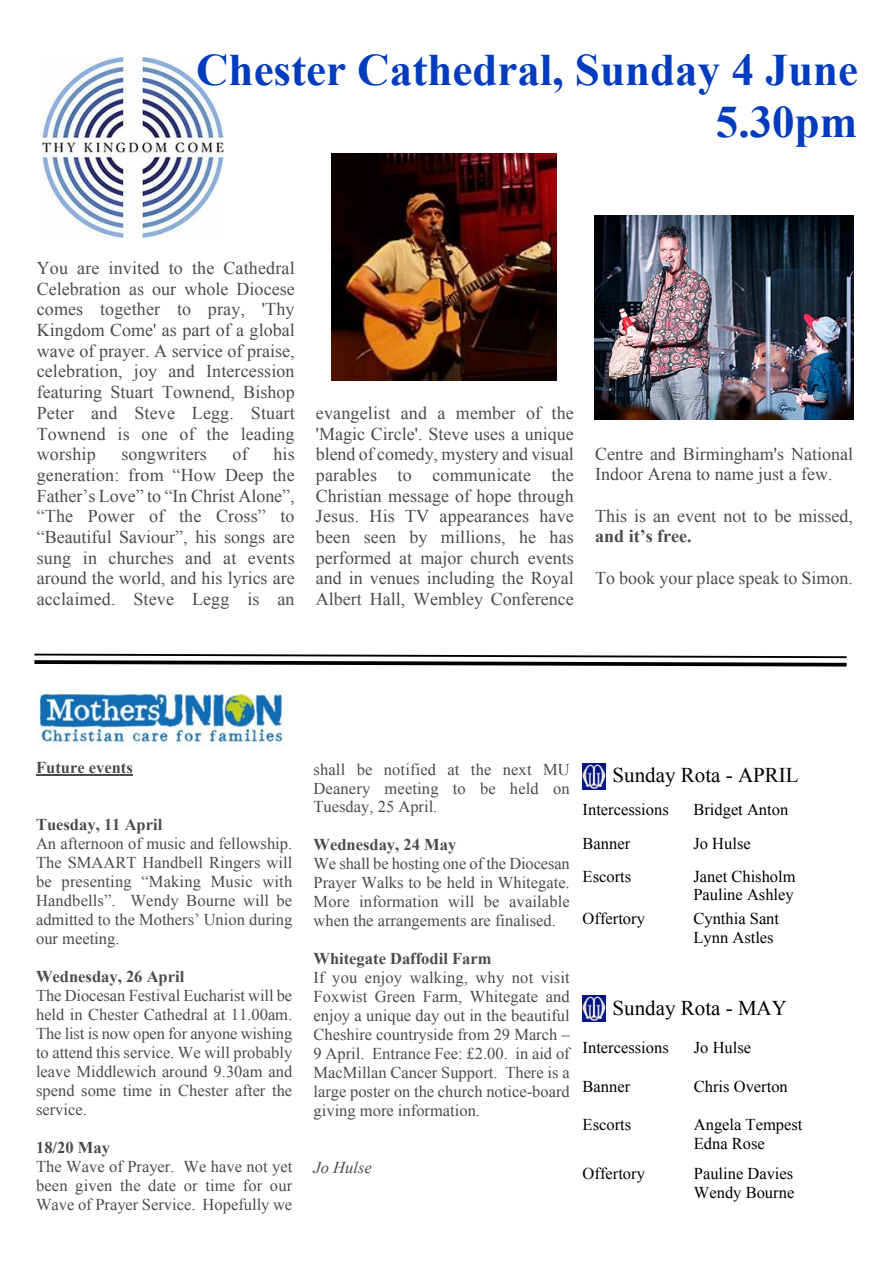
<style>
.page{position:relative;width:893px;height:1263px;background:#fff}
.page>*{position:absolute;margin:0;border:0;box-sizing:border-box;transform-origin:0 0}
.t1{font:700 45px/51.8px "Times New Roman";color:#003cbd;text-align:right}
.t2{font:21px "Times New Roman";color:#000}
.t3{font:18px/20.7px "Times New Roman";color:#4b4b4b;text-align:justify}
.t4{font:700 18px "Times New Roman";color:#4b4b4b}
.t5{font:16.5px/18.9px "Times New Roman";color:#4b4b4b;text-align:justify}
.t6{font:16.5px/18.9px "Times New Roman";color:#000}
.t7{font:700 16.5px "Times New Roman";color:#4b4b4b}
.t8{font:italic 16.5px "Times New Roman";color:#4b4b4b}
</style>
<div class="page">
<svg style="left:34px;top:654px;width:813px;height:12px"></svg>
<hr style="left:36px;top:774px;width:97px;height:2px;background:#4b4b4b">
<img style="left:35px;top:690px;width:252px;height:57px">
<img style="left:583px;top:996px;width:23px;height:25px">
<img style="left:583px;top:764px;width:23px;height:25px">
<img style="left:42px;top:57px;width:182px;height:182px">
<img style="left:331px;top:154px;width:225px;height:226px">
<img style="left:595px;top:216px;width:258px;height:204px">
<h1 class="t1" style="left:196px;top:49px;width:664px">Chester Cathedral, Sunday 4 June<br>5.30pm</h1>
<p class="t3" style="left:37px;top:259px;width:259px">You are invited to the Cathedral Celebration as our whole Diocese comes together to pray, 'Thy Kingdom Come' as part of a global wave of prayer. A service of praise, celebration, joy and Intercession featuring Stuart Townend, Bishop Peter and Steve Legg. Stuart Townend is one of the leading worship</p>
<p class="t3" style="left:37px;top:446px;width:259px;text-indent:237px">his generation: from “How Deep the Father’s Love” to “In Christ Alone”, “The Power of the Cross” to “Beautiful Saviour”, his songs are sung in churches and at events around the world, and his lyrics are acclaimed. Steve Legg is an</p>
<p class="t3" style="left:121px;top:446px;width:87px">songwriters</p>
<p class="t3" style="left:233px;top:446px;width:17px">of</p>
<p class="t3" style="left:316px;top:404px;width:259px">evangelist and a member of the 'Magic Circle'. Steve uses a unique blend of comedy, mystery and visual parables to communicate the Christian message of hope through Jesus. His TV appearances have been seen by millions, he has performed at major church events and in venues including the Royal Albert Hall, Wembley Conference</p>
<p class="t3" style="left:595px;top:445px;width:259px">Centre and Birmingham's National<br>Indoor Arena to name just a few.</p>
<p class="t3" style="left:595px;top:507px;width:259px">This is an event not to be missed,</p>
<p class="t4" style="left:595px;top:530px;width:98px">and it’s free.</p>
<p class="t3" style="left:595px;top:569px;width:259px">To book your place speak to Simon.</p>
<p class="t7" style="left:36px;top:762px;width:98px">Future events</p>
<p class="t7" style="left:36px;top:819px;width:128px">Tuesday, 11 April</p>
<p class="t5" style="left:36px;top:836px;width:258px">An afternoon of music and fellowship.<br>The SMAART Handbell Ringers will be presenting “Making Music with Handbells”. Wendy Bourne will be admitted to the Mothers’ Union during our meeting.</p>
<p class="t7" style="left:36px;top:971px;width:150px">Wednesday, 26 April</p>
<p class="t5" style="left:36px;top:987px;width:258px">The Diocesan Festival Eucharist will be held in Chester Cathedral at 11.00am.<br>The list is now open for anyone wishing to attend this service. We will probably leave Middlewich around 9.30am and spend some time in Chester after the service.</p>
<p class="t7" style="left:36px;top:1141px;width:75px">18/20 May</p>
<p class="t5" style="left:36px;top:1158px;width:258px">The Wave of Prayer. We have not yet been given the date or time for our Wave of Prayer Service. Hopefully we</p>
<p class="t5" style="left:314px;top:761px;width:258px">shall be notified at the next MU Deanery meeting to be held on Tuesday, 25 April.</p>
<p class="t7" style="left:314px;top:839px;width:144px">Wednesday, 24 May</p>
<p class="t5" style="left:314px;top:856px;width:258px">We shall be hosting one of the Diocesan Prayer Walks to be held in Whitegate.<br>More information will be available when the arrangements are finalised.</p>
<p class="t7" style="left:314px;top:953px;width:179px">Whitegate Daffodil Farm</p>
<p class="t5" style="left:314px;top:970px;width:258px">If you enjoy walking, why not visit Foxwist Green Farm, Whitegate and enjoy a unique day out in the beautiful Cheshire countryside from 29 March – 9 April. Entrance Fee: £2.00. in aid of MacMillan Cancer Support. There is a large poster on the church notice-board giving more information.</p>
<p class="t8" style="left:314px;top:1161px;width:60px">Jo Hulse</p>
<p class="t2" style="left:612px;top:768px;width:188px">Sunday Rota - APRIL</p>
<p class="t6" style="left:583px;top:802px;width:88px">Intercessions</p>
<p class="t6" style="left:693px;top:802px;width:96px">Bridget Anton</p>
<p class="t6" style="left:583px;top:835px;width:49px">Banner</p>
<p class="t6" style="left:693px;top:835px;width:59px">Jo Hulse</p>
<p class="t6" style="left:583px;top:868px;width:50px">Escorts</p>
<p class="t6" style="left:693px;top:868px;width:104px">Janet Chisholm<br>Pauline Ashley</p>
<p class="t6" style="left:583px;top:911px;width:64px">Offertory</p>
<p class="t6" style="left:693px;top:911px;width:87px">Cynthia Sant<br>Lynn Astles</p>
<p class="t2" style="left:612px;top:1000px;width:176px">Sunday Rota - MAY</p>
<p class="t6" style="left:583px;top:1040px;width:88px">Intercessions</p>
<p class="t6" style="left:694px;top:1040px;width:59px">Jo Hulse</p>
<p class="t6" style="left:583px;top:1078px;width:49px">Banner</p>
<p class="t6" style="left:694px;top:1078px;width:96px">Chris Overton</p>
<p class="t6" style="left:583px;top:1116px;width:50px">Escorts</p>
<p class="t6" style="left:694px;top:1116px;width:110px">Angela Tempest<br>Edna Rose</p>
<p class="t6" style="left:583px;top:1165px;width:64px">Offertory</p>
<p class="t6" style="left:694px;top:1165px;width:102px">Pauline Davies<br>Wendy Bourne</p>
</div>
